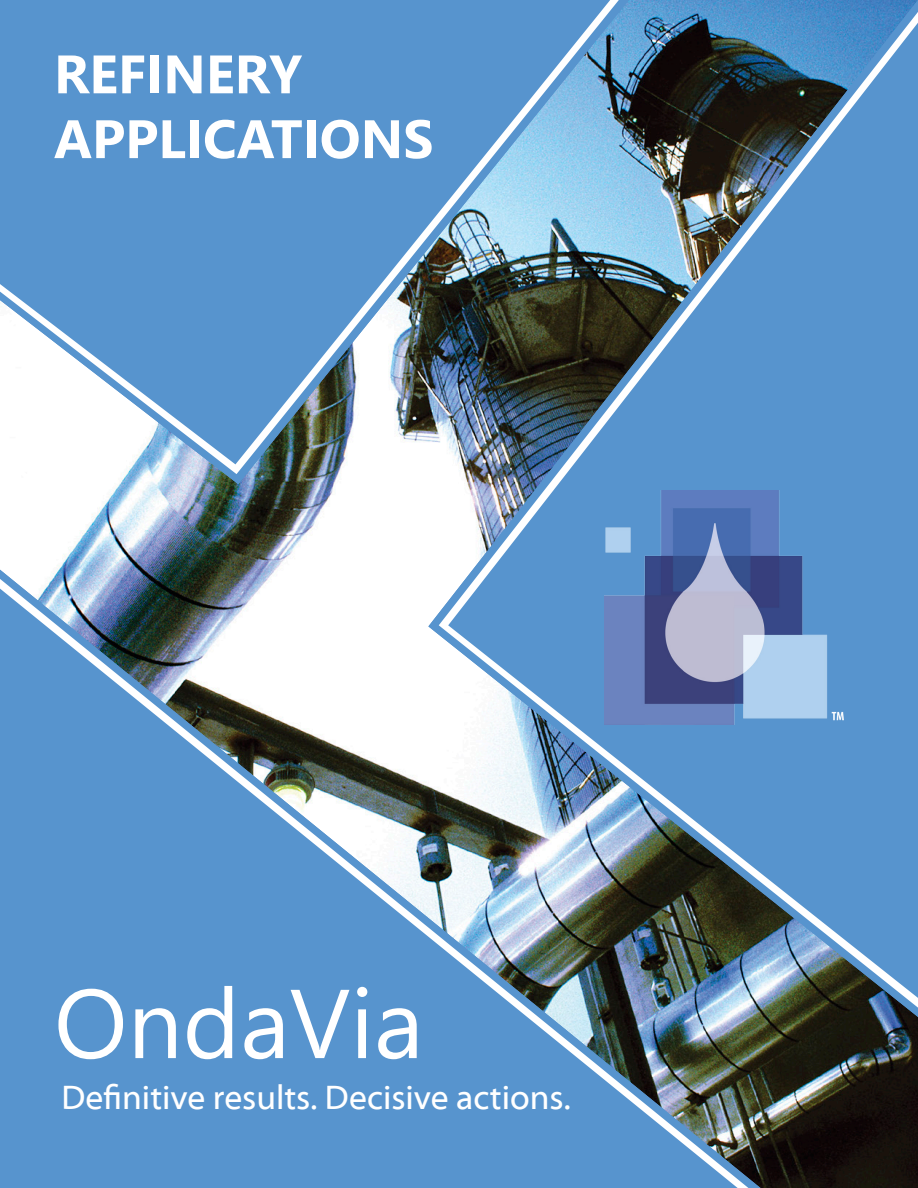
<style>
.page{position:relative;width:918px;height:1188px;background:#fff}
.page>*{position:absolute;margin:0;border:0;box-sizing:border-box;transform-origin:0 0}
.t1{font:97.5px "Segoe UI";color:#fff}
.t2{font:700 54px/64.8px "Segoe UI";color:#fff}
.t3{font:34.5px "Myriad Web Pro";color:#fff}
</style>
<div class="page">
<img style="left:0;top:484px;width:918px;height:704px">
<svg style="left:0;top:0;width:619px;height:474px;fill:#5794ce"></svg>
<img style="left:439px;top:12px;width:479px;height:996px">
<img style="left:0;top:579px;width:748px;height:609px">
<p class="t2" style="left:54px;top:38px;width:381px">REFINERY<br>APPLICATIONS</p>
<p class="t1" style="left:54px;top:932px;width:371px">OndaVia</p>
<p class="t3" style="left:62px;top:1078px;width:511px">Definitive results. Decisive actions.</p>
</div>
